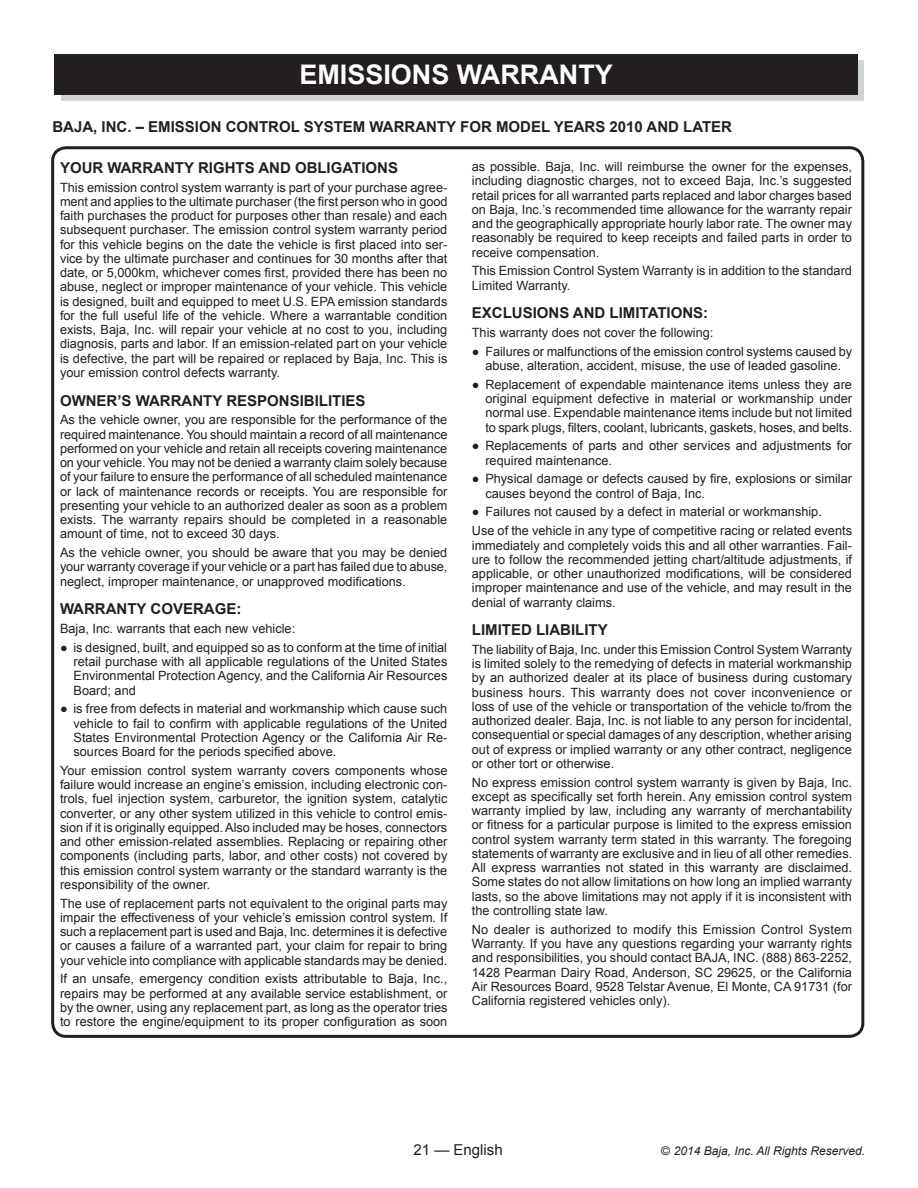
<style>
.page{position:relative;width:918px;height:1188px;background:#fff}
.page>*{position:absolute;margin:0;border:0;box-sizing:border-box;transform-origin:0 0}
.HEADING{font:700 27px "Arial";color:#fff}
.Heading{font:700 15px "Arial";color:#231f20}
.t1{font:15px "Arial";color:#231f20}
.t2{font:12.75px/14.2px "Arial";color:#231f20;text-align:justify}
.t3{font:italic 12px "Arial";color:#231f20}
.s1{font-family:"Helvetica Neue";font-style:normal}
</style>
<div class="page">
<div style="left:61px;top:61px;width:803px;height:40px;background:linear-gradient(to right,#d1d2d4,#d1d2d4)"></div>
<div style="left:54px;top:54px;width:804px;height:40px;background:#231f20"></div>
<p class="HEADING" style="left:299px;top:57px;width:315px">EMISSIONS WARRANTY</p>
<p class="Heading" style="left:52px;top:117px;width:681px">BAJA, INC. – EMISSION CONTROL SYSTEM WARRANTY FOR MODEL YEARS 2010 AND LATER</p>
<p class="Heading" style="left:60px;top:158px;width:340px">YOUR WARRANTY RIGHTS AND OBLIGATIONS</p>
<p class="t2" style="left:60px;top:180px;width:389px">This emission control system warranty is part of your purchase agree&shy;ment and applies to the ultimate purchaser (the first person who in good faith purchases the product for purposes other than resale) and each subsequent purchaser. The emission control system warranty period for this vehicle begins on the date the vehicle is first placed into ser&shy;vice by the ultimate purchaser and continues for 30 months after that date, or 5,000km, whichever comes first, provided there has been no abuse, neglect or improper maintenance of your vehicle. This vehicle is designed, built and equipped to meet U.S. EPA emission standards for the full useful life of the vehicle. Where a warrantable condition exists, Baja, Inc. will repair your vehicle at no cost to you, including diagnosis, parts and labor. If an emission-related part on your vehicle is defective, the part will be repaired or replaced by Baja, Inc. This is your emission control defects warranty.</p>
<p class="Heading" style="left:60px;top:390px;width:307px">OWNER’S WARRANTY RESPONSIBILITIES</p>
<p class="t2" style="left:60px;top:413px;width:389px">As the vehicle owner, you are responsible for the performance of the required maintenance. You should maintain a record of all maintenance performed on your vehicle and retain all receipts covering maintenance on your vehicle. You may not be denied a warranty claim solely because of your failure to ensure the performance of all scheduled maintenance or lack of maintenance records or receipts. You are responsible for presenting your vehicle to an authorized dealer as soon as a problem exists. The warranty repairs should be completed in a reasonable amount of time, not to exceed 30 days.</p>
<p class="t2" style="left:60px;top:546px;width:389px">As the vehicle owner, you should be aware that you may be denied your warranty coverage if your vehicle or a part has failed due to abuse, neglect, improper maintenance, or unapproved modifications.</p>
<p class="Heading" style="left:60px;top:599px;width:183px">WARRANTY COVERAGE:</p>
<p class="t2" style="left:60px;top:622px;width:237px">Baja, Inc. warrants that each new vehicle:</p>
<p class="t2" style="left:74px;top:640px;width:375px;text-indent:-14px">● is designed, built, and equipped so as to conform at the time of initial retail purchase with all applicable regulations of the United States Environmental Protection Agency, and the California Air Resources Board; and</p>
<p class="t2" style="left:74px;top:702px;width:375px;text-indent:-14px">● is free from defects in material and workmanship which cause such vehicle to fail to confirm with applicable regulations of the United States Environmental Protection Agency or the California Air Re&shy;sources Board for the periods specified above.</p>
<p class="t2" style="left:60px;top:763px;width:389px">Your emission control system warranty covers components whose failure would increase an engine’s emission, including electronic con&shy;trols, fuel injection system, carburetor, the ignition system, catalytic converter, or any other system utilized in this vehicle to control emis&shy;sion if it is originally equipped. Also included may be hoses, connectors and other emission-related assemblies. Replacing or repairing other components (including parts, labor, and other costs) not covered by this emission control system warranty or the standard warranty is the responsibility of the owner.</p>
<p class="t2" style="left:60px;top:896px;width:389px">The use of replacement parts not equivalent to the original parts may impair the effectiveness of your vehicle’s emission control system. If such a replacement part is used and Baja, Inc. determines it is defective or causes a failure of a warranted part, your claim for repair to bring your vehicle into compliance with applicable standards may be denied.</p>
<p class="t2" style="left:60px;top:972px;width:389px">If an unsafe, emergency condition exists attributable to Baja, Inc., repairs may be performed at any available service establishment, or by the owner, using any replacement part, as long as the operator tries to restore the engine/equipment to its proper configuration as soon</p>
<p class="t2" style="left:472px;top:160px;width:382px">as possible. Baja, Inc. will reimburse the owner for the expenses, including diagnostic charges, not to exceed Baja, Inc.’s suggested retail prices for all warranted parts replaced and labor charges based on Baja, Inc.’s recommended time allowance for the warranty repair and the geographically appropriate hourly labor rate. The owner may reasonably be required to keep receipts and failed parts in order to receive compensation.</p>
<p class="t2" style="left:472px;top:264px;width:382px">This Emission Control System Warranty is in addition to the standard<br>Limited Warranty.</p>
<p class="Heading" style="left:472px;top:303px;width:238px">EXCLUSIONS AND LIMITATIONS:</p>
<p class="t2" style="left:472px;top:326px;width:243px">This warranty does not cover the following:</p>
<p class="t2" style="left:472px;top:344px;width:382px;text-align:center">● Failures or malfunctions of the emission control systems caused by abuse, alteration, accident, misuse, the use of leaded gasoline.</p>
<p class="t2" style="left:485px;top:377px;width:368px;text-indent:-14px">● Replacement of expendable maintenance items unless they are original equipment defective in material or workmanship under normal use. Expendable maintenance items include but not limited to spark plugs, filters, coolant, lubricants, gaskets, hoses, and belts.</p>
<p class="t2" style="left:485px;top:439px;width:368px;text-indent:-14px">● Replacements of parts and other services and adjustments for required maintenance.</p>
<p class="t2" style="left:485px;top:472px;width:368px;text-indent:-14px">● Physical damage or defects caused by fire, explosions or similar causes beyond the control of Baja, Inc.</p>
<p class="t2" style="left:472px;top:505px;width:352px">● Failures not caused by a defect in material or workmanship.</p>
<p class="t2" style="left:472px;top:524px;width:382px">Use of the vehicle in any type of competitive racing or related events immediately and completely voids this and all other warranties. Fail&shy;ure to follow the recommended jetting chart/altitude adjustments, if applicable, or other unauthorized modifications, will be considered improper maintenance and use of the vehicle, and may result in the denial of warranty claims.</p>
<p class="Heading" style="left:472px;top:620px;width:137px">LIMITED LIABILITY</p>
<p class="t2" style="left:472px;top:642px;width:382px">The liability of Baja, Inc. under this Emission Control System Warranty is limited solely to the remedying of defects in material workmanship by an authorized dealer at its place of business during customary business hours. This warranty does not cover inconvenience or loss of use of the vehicle or transportation of the vehicle to/from the authorized dealer. Baja, Inc. is not liable to any person for incidental, consequential or special damages of any description, whether arising out of express or implied warranty or any other contract, negligence or other tort or otherwise.</p>
<p class="t2" style="left:472px;top:775px;width:382px">No express emission control system warranty is given by Baja, Inc. except as specifically set forth herein. Any emission control system warranty implied by law, including any warranty of merchantability or fitness for a particular purpose is limited to the express emission control system warranty term stated in this warranty. The foregoing statements of warranty are exclusive and in lieu of all other remedies.<br>All express warranties not stated in this warranty are disclaimed.<br>Some states do not allow limitations on how long an implied warranty lasts, so the above limitations may not apply if it is inconsistent with the controlling state law.</p>
<p class="t2" style="left:472px;top:922px;width:382px">No dealer is authorized to modify this Emission Control System Warranty. If you have any questions regarding your warranty rights and responsibilities, you should contact BAJA, INC. (888) 863-2252, 1428 Pearman Dairy Road, Anderson, SC 29625, or the California Air Resources Board, 9528 Telstar Avenue, El Monte, CA 91731 (for California registered vehicles only).</p>
<p class="t1" style="left:414px;top:1140px;width:91px">21 — English</p>
<p class="t3" style="left:661px;top:1143px;width:206px"><span class="s1">©</span> 2014 Baja, Inc. All Rights Reserved.</p>
</div>
